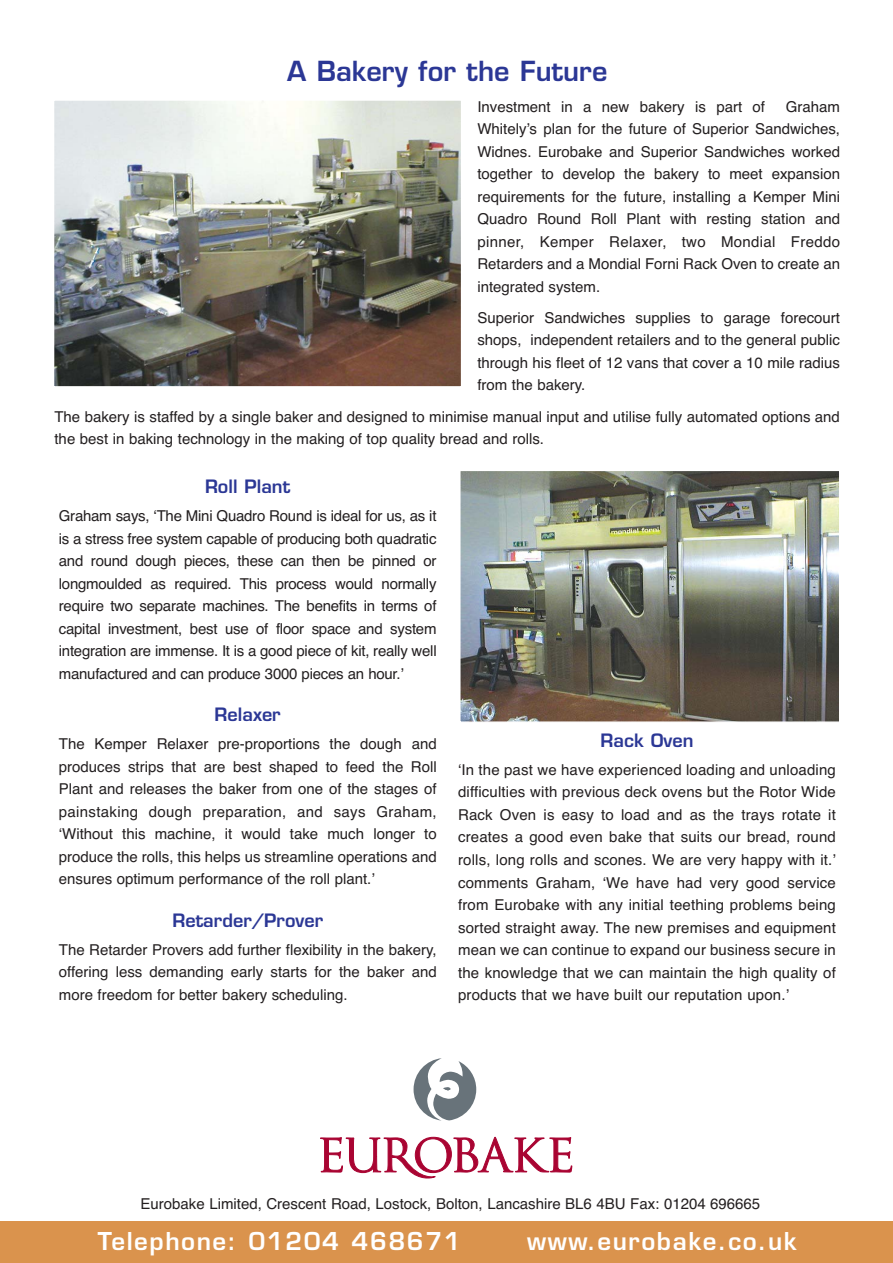
<style>
.page{position:relative;width:893px;height:1263px;background:#fff}
.page>*{position:absolute;margin:0;border:0;box-sizing:border-box;transform-origin:0 0}
.t1{font:600 27px "Eurostile";color:#2b3795}
.t2{font:600 24px "Eurostile";letter-spacing:.065em;color:#fff}
.t3{font:600 18px "Eurostile";color:#2b3795}
.t4{font:15px/22.5px "Helvetica";color:#231f20;text-align:justify}
</style>
<div class="page">
<div style="left:0;top:1221px;width:893px;height:42px;background:#da934d"></div>
<svg style="left:413px;top:1058px;width:63px;height:62px"></svg>
<svg style="left:320px;top:1137px;width:252px;height:42px"></svg>
<img style="left:56px;top:102px;width:403px;height:283px">
<div style="left:53px;top:99px;width:409px;height:289px;border:2px solid #fff"></div>
<img style="left:462px;top:473px;width:375px;height:247px">
<div style="left:459px;top:470px;width:381px;height:253px;border:2px solid #fff"></div>
<h1 class="t1" style="left:287px;top:61px;width:322px">A Bakery for the Future</h1>
<p class="t4" style="left:477px;top:97px;width:289px">Investment in a new bakery is part of</p>
<p class="t4" style="left:477px;top:97px;width:364px;text-indent:309px">Graham Whitely’s plan for the future of Superior Sandwiches, Widnes. Eurobake and Superior Sandwiches worked together to develop the bakery to meet expansion requirements for the future, installing a Kemper Mini Quadro Round Roll Plant with resting station and pinner, Kemper Relaxer, two Mondial Freddo Retarders and a Mondial Forni Rack Oven to create an integrated system.</p>
<p class="t4" style="left:477px;top:308px;width:364px">Superior Sandwiches supplies to garage forecourt shops, independent retailers and to the general public through his fleet of 12 vans that cover a 10 mile radius from the bakery.</p>
<p class="t4" style="left:54px;top:406px;width:787px">The bakery is staffed by a single baker and designed to minimise manual input and utilise fully automated options and the best in baking technology in the making of top quality bread and rolls.</p>
<p class="t3" style="left:205px;top:480px;width:87px">Roll Plant</p>
<p class="t4" style="left:59px;top:506px;width:379px">Graham says, ‘The Mini Quadro Round is ideal for us, as it is a stress free system capable of producing both quadratic and round dough pieces, these can then be pinned or longmoulded as required. This process would normally require two separate machines. The benefits in terms of capital investment, best use of floor space and system integration are immense. It is a good piece of kit, really well manufactured and can produce 3000 pieces an hour.’</p>
<p class="t3" style="left:215px;top:708px;width:68px">Relaxer</p>
<p class="t4" style="left:59px;top:734px;width:379px">The Kemper Relaxer pre-proportions the dough and produces strips that are best shaped to feed the Roll Plant and releases the baker from one of the stages of painstaking dough preparation, and says Graham, ‘Without this machine, it would take much longer to produce the rolls, this helps us streamline operations and ensures optimum performance of the roll plant.’</p>
<p class="t3" style="left:172px;top:913px;width:152px">Retarder/Prover</p>
<p class="t4" style="left:59px;top:940px;width:379px">The Retarder Provers add further flexibility in the bakery, offering less demanding early starts for the baker and more freedom for better bakery scheduling.</p>
<p class="t3" style="left:601px;top:733px;width:94px">Rack Oven</p>
<p class="t4" style="left:458px;top:760px;width:379px">‘In the past we have experienced loading and unloading difficulties with previous deck ovens but the Rotor Wide Rack Oven is easy to load and as the trays rotate it creates a good even bake that suits our bread, round rolls, long rolls and scones. We are very happy with it.’ comments Graham, ‘We have had very good service from Eurobake with any initial teething problems being sorted straight away. The new premises and equipment mean we can continue to expand our business secure in the knowledge that we can maintain the high quality of products that we have built our reputation upon.’</p>
<p class="t4" style="left:141px;top:1193px;width:621px">Eurobake Limited, Crescent Road, Lostock, Bolton, Lancashire BL6 4BU Fax: 01204 696665</p>
<h2 class="t2" style="left:98px;top:1231px;width:364px">Telephone: 01204 468671</h2>
<h2 class="t2" style="left:527px;top:1231px;width:271px">www.eurobake.co.uk</h2>
</div>
